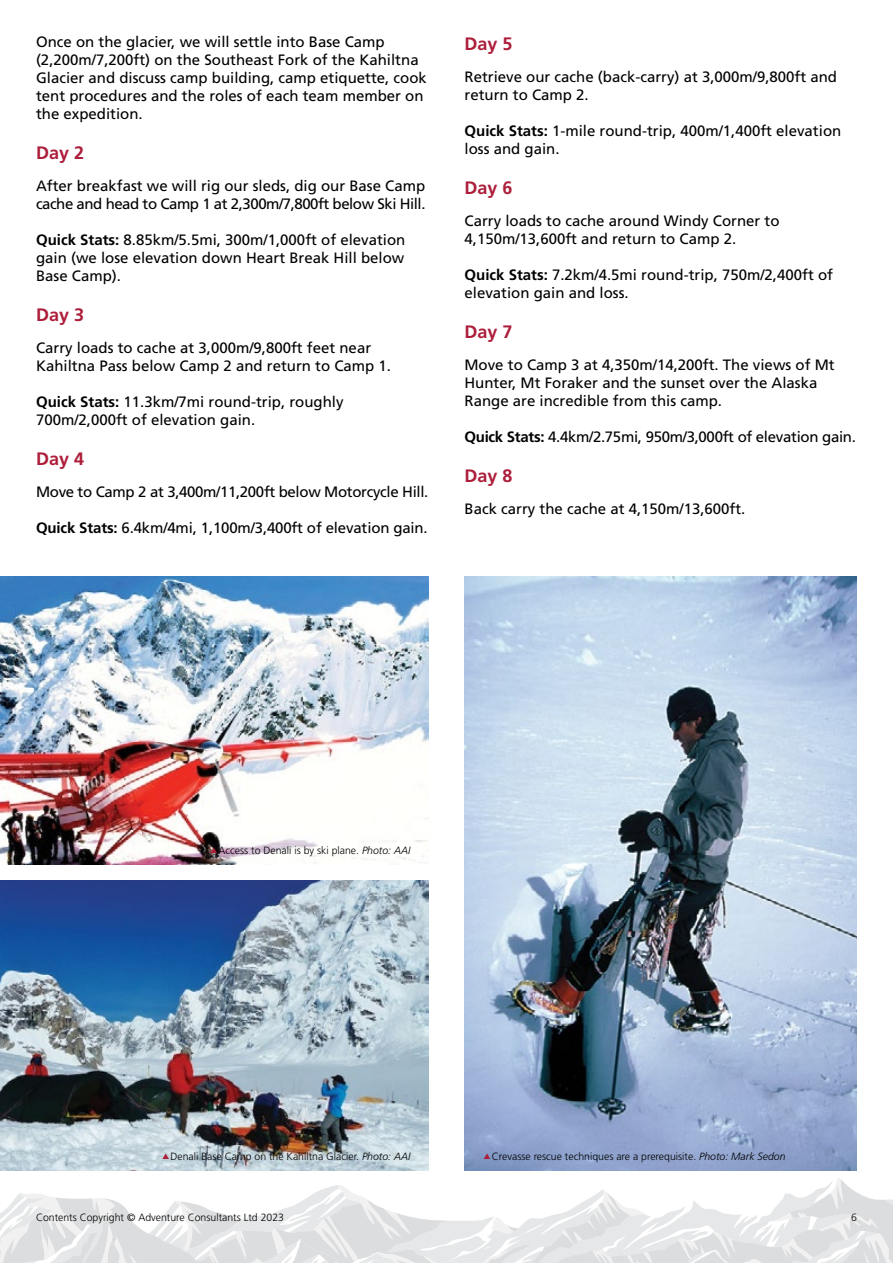
<style>
.page{position:relative;width:893px;height:1263px;background:#fff}
.page>*{position:absolute;margin:0;border:0;box-sizing:border-box;transform-origin:0 0}
.t1{font:700 18px "Frutiger LT Std";color:#ad1e3b}
.t2{font:15px/18px "Frutiger LT Std";color:#000}
.t3{font:15px "Frutiger LT Std";letter-spacing:-.02em;color:#000}
.t4{font:300 10.5px "Frutiger LT Std";color:#000}
.s1{font-weight:700}
.s2{font-style:italic}
</style>
<div class="page">
<svg style="left:0;top:1178px;width:893px;height:85px"></svg>
<img style="left:464px;top:576px;width:393px;height:594px">
<img style="left:0;top:881px;width:428px;height:289px">
<img style="left:0;top:576px;width:428px;height:288px">
<svg style="left:163px;top:1153px;width:6px;height:6px"></svg>
<svg style="left:211px;top:847px;width:6px;height:6px"></svg>
<svg style="left:484px;top:1153px;width:6px;height:6px"></svg>
<p class="t2" style="left:36px;top:33px;width:392px">Once on the glacier, we will settle into Base Camp (2,200m/7,200ft) on the Southeast Fork of the Kahiltna Glacier and discuss camp building, camp etiquette, cook tent procedures and the roles of each team member on the expedition.</p>
<p class="t1" style="left:36px;top:142px;width:50px">Day 2</p>
<p class="t2" style="left:36px;top:177px;width:391px">After breakfast we will rig our sleds, dig our Base Camp cache and head to Camp 1 at 2,300m/7,800ft below Ski Hill.</p>
<p class="t2" style="left:36px;top:231px;width:371px;text-align:justify"><span class="s1">Quick Stats:</span> 8.85km/5.5mi, 300m/1,000ft of elevation gain (we lose elevation down Heart Break Hill below Base Camp).</p>
<p class="t1" style="left:36px;top:304px;width:50px">Day 3</p>
<p class="t2" style="left:36px;top:339px;width:357px">Carry loads to cache at 3,000m/9,800ft feet near<br>Kahiltna Pass below Camp 2 and return to Camp 1.</p>
<p class="t2" style="left:36px;top:393px;width:309px"><span class="s1">Quick Stats:</span> 11.3km/7mi round-trip, roughly<br>700m/2,000ft of elevation gain.</p>
<p class="t1" style="left:36px;top:448px;width:50px">Day 4</p>
<p class="t3" style="left:36px;top:483px;width:394px">Move to Camp 2 at 3,400m/11,200ft below Motorcycle Hill.</p>
<p class="t2" style="left:36px;top:519px;width:393px"><span class="s1">Quick Stats:</span> 6.4km/4mi, 1,100m/3,400ft of elevation gain.</p>
<p class="t1" style="left:464px;top:33px;width:50px">Day 5</p>
<p class="t2" style="left:464px;top:68px;width:374px">Retrieve our cache (back-carry) at 3,000m/9,800ft and return to Camp 2.</p>
<p class="t2" style="left:464px;top:122px;width:378px"><span class="s1">Quick Stats:</span> 1-mile round-trip, 400m/1,400ft elevation loss and gain.</p>
<p class="t1" style="left:464px;top:177px;width:50px">Day 6</p>
<p class="t2" style="left:464px;top:212px;width:317px">Carry loads to cache around Windy Corner to<br>4,150m/13,600ft and return to Camp 2.</p>
<p class="t2" style="left:464px;top:266px;width:370px"><span class="s1">Quick Stats:</span> 7.2km/4.5mi round-trip, 750m/2,400ft of elevation gain and loss.</p>
<p class="t1" style="left:464px;top:321px;width:50px">Day 7</p>
<p class="t2" style="left:464px;top:356px;width:372px">Move to Camp 3 at 4,350m/14,200ft. The views of Mt<br>Hunter, Mt Foraker and the sunset over the Alaska<br>Range are incredible from this camp.</p>
<p class="t3" style="left:464px;top:428px;width:393px"><span class="s1">Quick Stats:</span> 4.4km/2.75mi, 950m/3,000ft of elevation gain.</p>
<p class="t1" style="left:464px;top:465px;width:50px">Day 8</p>
<p class="t2" style="left:464px;top:500px;width:282px">Back carry the cache at 4,150m/13,600ft.</p>
<p class="t4" style="left:218px;top:845px;width:193px">Access to Denali is by ski plane. <span class="s2">Photo: AAI</span></p>
<p class="t4" style="left:170px;top:1151px;width:241px">Denali Base Camp on the Kahiltna Glacier. <span class="s2">Photo: AAI</span></p>
<p class="t4" style="left:492px;top:1151px;width:295px">Crevasse rescue techniques are a prerequisite. <span class="s2">Photo: Mark Sedon</span></p>
<p class="t4" style="left:36px;top:1211px;width:250px">Contents Copyright © Adventure Consultants Ltd 2023</p>
<p class="t4" style="left:851px;top:1211px;width:7px">6</p>
</div>
